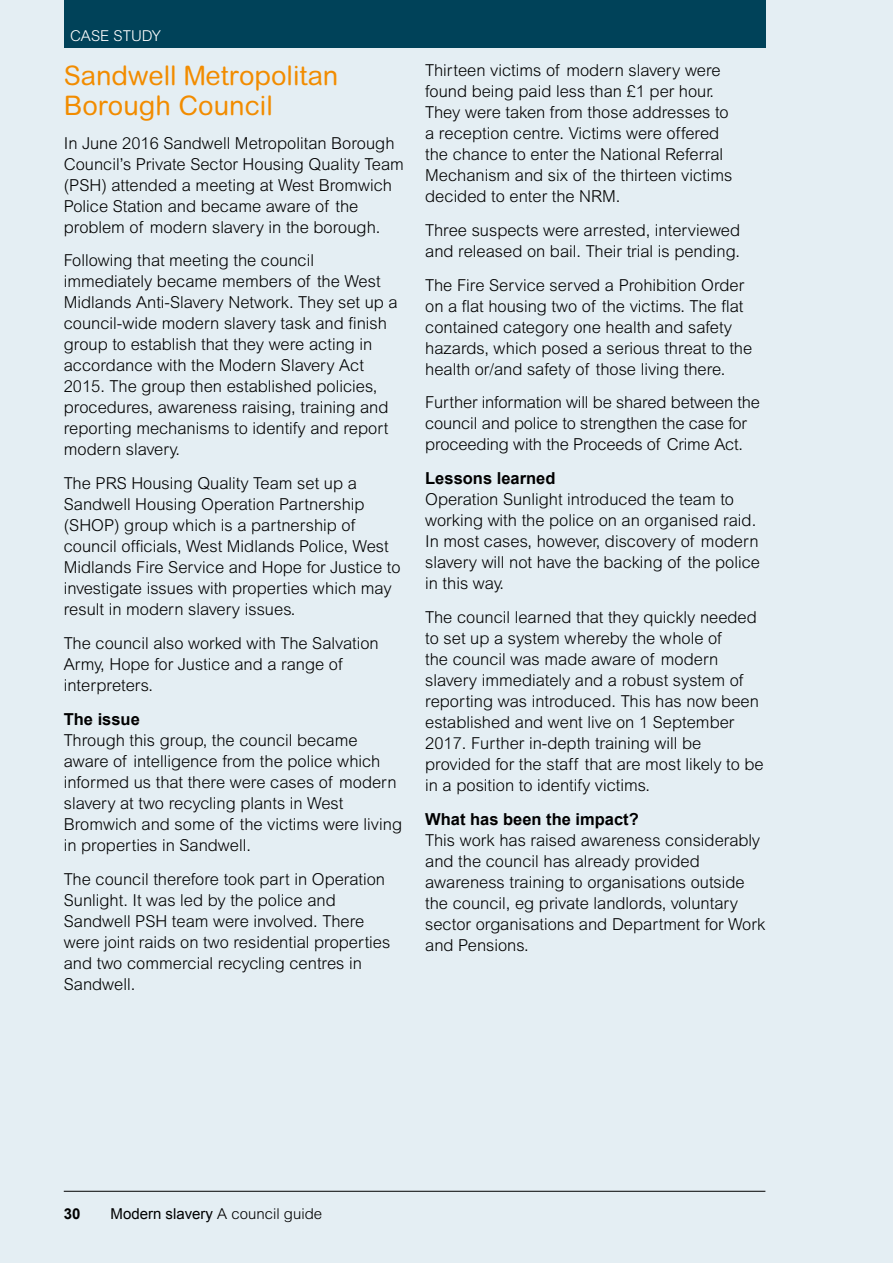
<style>
.page{position:relative;width:893px;height:1263px;background:#deeaf0}
.page>*{position:absolute;margin:0;border:0;box-sizing:border-box;transform-origin:0 0}
.t1{font:27px/30px "Arial Rounded MT";color:#f28c00}
.t2{font:300 16.5px/21px "Arial MT Std";color:#000}
.t3{font:700 16.5px "Arial";color:#000}
.t4{font:15px "Arial";color:#000}
.t5{font:300 15px "Arial MT Std";color:#fff}
.t6{font:700 15px "Arial";color:#000}
.s1{font-family:"Arial MT Std";font-weight:300}
</style>
<div class="page">
<hr style="left:64px;top:1191px;width:701px;height:1px;background:#000">
<div style="left:64px;top:0;width:701px;height:47px;background:#004259"></div>
<p class="t5" style="left:70px;top:27px;width:92px">CASE STUDY</p>
<h1 class="t1" style="left:64px;top:60px;width:276px">Sandwell Metropolitan<br>Borough Council</h1>
<p class="t2" style="left:64px;top:132px;width:342px">In June 2016 Sandwell Metropolitan Borough Council’s Private Sector Housing Quality Team (PSH) attended a meeting at West Bromwich Police Station and became aware of the problem of modern slavery in the borough.</p>
<p class="t2" style="left:64px;top:250px;width:336px">Following that meeting the council immediately became members of the West Midlands Anti-Slavery Network. They set up a council-wide modern slavery task and finish group to establish that they were acting in accordance with the Modern Slavery Act 2015. The group then established policies, procedures, awareness raising, training and reporting mechanisms to identify and report modern slavery.</p>
<p class="t2" style="left:64px;top:473px;width:338px">The PRS Housing Quality Team set up a Sandwell Housing Operation Partnership (SHOP) group which is a partnership of council officials, West Midlands Police, West Midlands Fire Service and Hope for Justice to investigate issues with properties which may result in modern slavery issues.</p>
<p class="t2" style="left:64px;top:633px;width:316px">The council also worked with The Salvation<br>Army, Hope for Justice and a range of interpreters.</p>
<p class="t3" style="left:64px;top:708px;width:78px">The issue</p>
<p class="t2" style="left:64px;top:729px;width:340px">Through this group, the council became aware of intelligence from the police which informed us that there were cases of modern slavery at two recycling plants in West Bromwich and some of the victims were living in properties in Sandwell.</p>
<p class="t2" style="left:64px;top:868px;width:328px">The council therefore took part in Operation Sunlight. It was led by the police and Sandwell PSH team were involved. There were joint raids on two residential properties and two commercial recycling centres in Sandwell.</p>
<p class="t2" style="left:425px;top:60px;width:309px">Thirteen victims of modern slavery were found being paid less than £1 per hour.<br>They were taken from those addresses to a reception centre. Victims were offered the chance to enter the National Referral Mechanism and six of the thirteen victims decided to enter the NRM.</p>
<p class="t2" style="left:425px;top:219px;width:316px">Three suspects were arrested, interviewed and released on bail. Their trial is pending.</p>
<p class="t2" style="left:425px;top:274px;width:329px">The Fire Service served a Prohibition Order on a flat housing two of the victims. The flat contained category one health and safety hazards, which posed a serious threat to the health or/and safety of those living there.</p>
<p class="t2" style="left:425px;top:392px;width:336px">Further information will be shared between the council and police to strengthen the case for proceeding with the Proceeds of Crime Act.</p>
<p class="t3" style="left:425px;top:467px;width:132px">Lessons learned</p>
<p class="t2" style="left:425px;top:489px;width:336px">Operation Sunlight introduced the team to working with the police on an organised raid.<br>In most cases, however, discovery of modern slavery will not have the backing of the police in this way.</p>
<p class="t2" style="left:425px;top:606px;width:340px">The council learned that they quickly needed to set up a system whereby the whole of<br>the council was made aware of modern slavery immediately and a robust system of reporting was introduced. This has now been established and went live on 1 September 2017. Further in-depth training will be provided for the staff that are most likely to be in a position to identify victims.</p>
<p class="t3" style="left:425px;top:808px;width:215px">What has been the impact?</p>
<p class="t2" style="left:425px;top:829px;width:342px">This work has raised awareness considerably and the council has already provided awareness training to organisations outside the council, eg private landlords, voluntary sector organisations and Department for Work and Pensions.</p>
<p class="t6" style="left:64px;top:1203px;width:18px">30</p>
<p class="t4" style="left:111px;top:1203px;width:213px">Modern slavery <span class="s1">A council guide</span></p>
</div>
